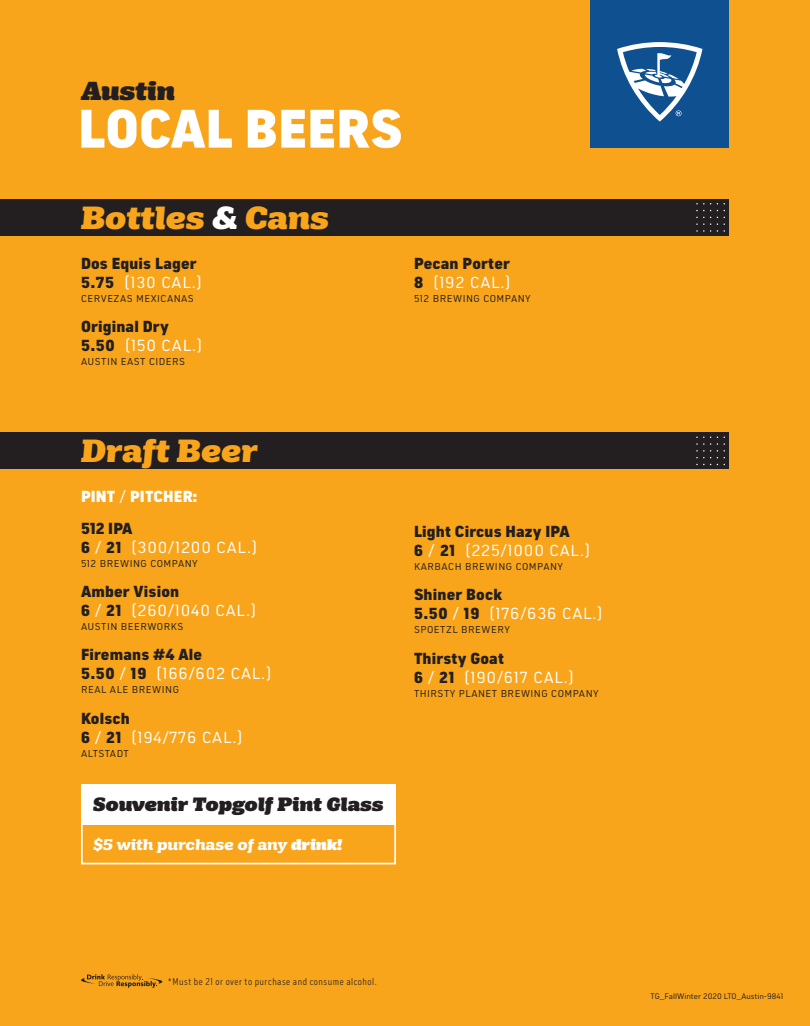
<style>
.page{position:relative;width:810px;height:1026px;background:#f9a51b}
.page>*{position:absolute;margin:0;border:0;box-sizing:border-box;transform-origin:0 0}
.t1{font:900 54px "Shield Sans";color:#fff}
.t2{font:italic 800 32px "Tee Line";letter-spacing:-.01em;color:#f9a51b}
.VENUE{font:italic 900 26px "Tee Line";letter-spacing:-.01em;color:#231f20}
.t3{font:italic 900 19.2px "Tee Line";letter-spacing:-.01em;color:#231f20}
.PRICE{font:16px "Shield Sans";letter-spacing:.05em;color:#fff}
.ITEM{font:900 16px "Shield Sans";letter-spacing:.01em;color:#231f20}
.ITEM_REV{font:900 16px "Shield Sans";letter-spacing:.01em;color:#fff}
.SOUV_GLASS_PRICE{font:italic 700 15.5px "Tee Line";letter-spacing:-.005em;color:#fff}
.DESCRIPTION{font:10px "Shield Sans";letter-spacing:.05em;color:#231f20}
.t4{font:300 condensed 9.9px "Shield Sans";letter-spacing:.05em;color:#231f20}
.MENU_CODE{font:8px "Shield Sans";color:#231f20}
.s1{color:#fff}
.s2{font-weight:900;color:#231f20}
.s3{font-weight:400}
.s4{font-weight:900}
</style>
<div class="page">
<svg style="left:81px;top:974px;width:81px;height:14px"></svg>
<div style="left:591px;top:0;width:138px;height:148px;background:#0f5091"></div>
<svg style="left:617px;top:42px;width:85px;height:80px"></svg>
<div style="left:81px;top:821px;width:315px;height:43px;background:#f9a51b;border:2px solid #fff"></div>
<div style="left:81px;top:784px;width:315px;height:40px;background:#fff"></div>
<div style="left:0;top:432px;width:729px;height:37px;background:#231f20"></div>
<svg style="left:696px;top:437px;width:15px;height:21px"></svg>
<div style="left:0;top:199px;width:729px;height:37px;background:#231f20"></div>
<svg style="left:696px;top:217px;width:15px;height:15px"></svg>
<p class="VENUE" style="left:81px;top:75px;width:96px">Austin</p>
<p class="t1" style="left:78px;top:95px;width:326px">LOCAL BEERS</p>
<p class="t2" style="left:81px;top:199px;width:250px">Bottles <span class="s1">&amp;</span> Cans</p>
<p class="ITEM" style="left:81px;top:253px;width:117px">Dos Equis Lager</p>
<p class="PRICE" style="left:81px;top:273px;width:122px"><span class="s2">5.75</span> (130 CAL.)</p>
<p class="DESCRIPTION" style="left:81px;top:292px;width:114px">CERVEZAS MEXICANAS</p>
<p class="ITEM" style="left:81px;top:316px;width:89px">Original Dry</p>
<p class="PRICE" style="left:81px;top:336px;width:123px"><span class="s2">5.50</span> (150 CAL.)</p>
<p class="DESCRIPTION" style="left:81px;top:356px;width:106px">AUSTIN EAST CIDERS</p>
<p class="ITEM" style="left:414px;top:253px;width:98px">Pecan Porter</p>
<p class="PRICE" style="left:414px;top:273px;width:98px"><span class="s2">8</span> (192 CAL.)</p>
<p class="DESCRIPTION" style="left:414px;top:292px;width:118px">512 BREWING COMPANY</p>
<p class="t2" style="left:81px;top:433px;width:178px">Draft Beer</p>
<p class="ITEM_REV" style="left:81px;top:487px;width:118px">PINT <span class="s3">/</span> PITCHER:</p>
<p class="ITEM" style="left:81px;top:518px;width:53px">512 IPA</p>
<p class="PRICE" style="left:81px;top:538px;width:178px"><span class="s2">6</span> / <span class="s2">21</span> (300/1200 CAL.)</p>
<p class="DESCRIPTION" style="left:81px;top:558px;width:118px">512 BREWING COMPANY</p>
<p class="ITEM" style="left:81px;top:582px;width:100px">Amber Vision</p>
<p class="PRICE" style="left:81px;top:601px;width:176px"><span class="s2">6</span> / <span class="s2">21</span> (260/1040 CAL.)</p>
<p class="DESCRIPTION" style="left:81px;top:621px;width:104px">AUSTIN BEERWORKS</p>
<p class="ITEM" style="left:81px;top:645px;width:123px">Firemans #4 Ale</p>
<p class="PRICE" style="left:81px;top:665px;width:192px"><span class="s2">5.50</span> / <span class="s2">19</span> (166/602 CAL.)</p>
<p class="DESCRIPTION" style="left:81px;top:684px;width:99px">REAL ALE BREWING</p>
<p class="ITEM" style="left:81px;top:708px;width:50px">Kolsch</p>
<p class="PRICE" style="left:81px;top:728px;width:163px"><span class="s2">6</span> / <span class="s2">21</span> (194/776 CAL.)</p>
<p class="DESCRIPTION" style="left:81px;top:747px;width:49px">ALTSTADT</p>
<p class="t3" style="left:93px;top:793px;width:292px">Souvenir Topgolf Pint Glass</p>
<p class="SOUV_GLASS_PRICE" style="left:94px;top:835px;width:250px">$5 with purchase of any <span class="s4">drink!</span></p>
<p class="ITEM" style="left:414px;top:522px;width:157px">Light Circus Hazy IPA</p>
<p class="PRICE" style="left:414px;top:541px;width:178px"><span class="s2">6</span> / <span class="s2">21</span> (225/1000 CAL.)</p>
<p class="DESCRIPTION" style="left:414px;top:561px;width:151px">KARBACH BREWING COMPANY</p>
<p class="ITEM" style="left:414px;top:585px;width:90px">Shiner Bock</p>
<p class="PRICE" style="left:414px;top:605px;width:190px"><span class="s2">5.50</span> / <span class="s2">19</span> (176/636 CAL.)</p>
<p class="DESCRIPTION" style="left:414px;top:624px;width:97px">SPOETZL BREWERY</p>
<p class="ITEM" style="left:414px;top:648px;width:92px">Thirsty Goat</p>
<p class="PRICE" style="left:414px;top:668px;width:161px"><span class="s2">6</span> / <span class="s2">21</span> (190/617 CAL.)</p>
<p class="DESCRIPTION" style="left:414px;top:687px;width:186px">THIRSTY PLANET BREWING COMPANY</p>
<p class="t4" style="left:168px;top:976px;width:210px">*Must be 21 or over to purchase and consume alcohol.</p>
<p class="MENU_CODE" style="left:651px;top:991px;width:134px">TG_FallWinter 2020 LTO_Austin-9841</p>
</div>
